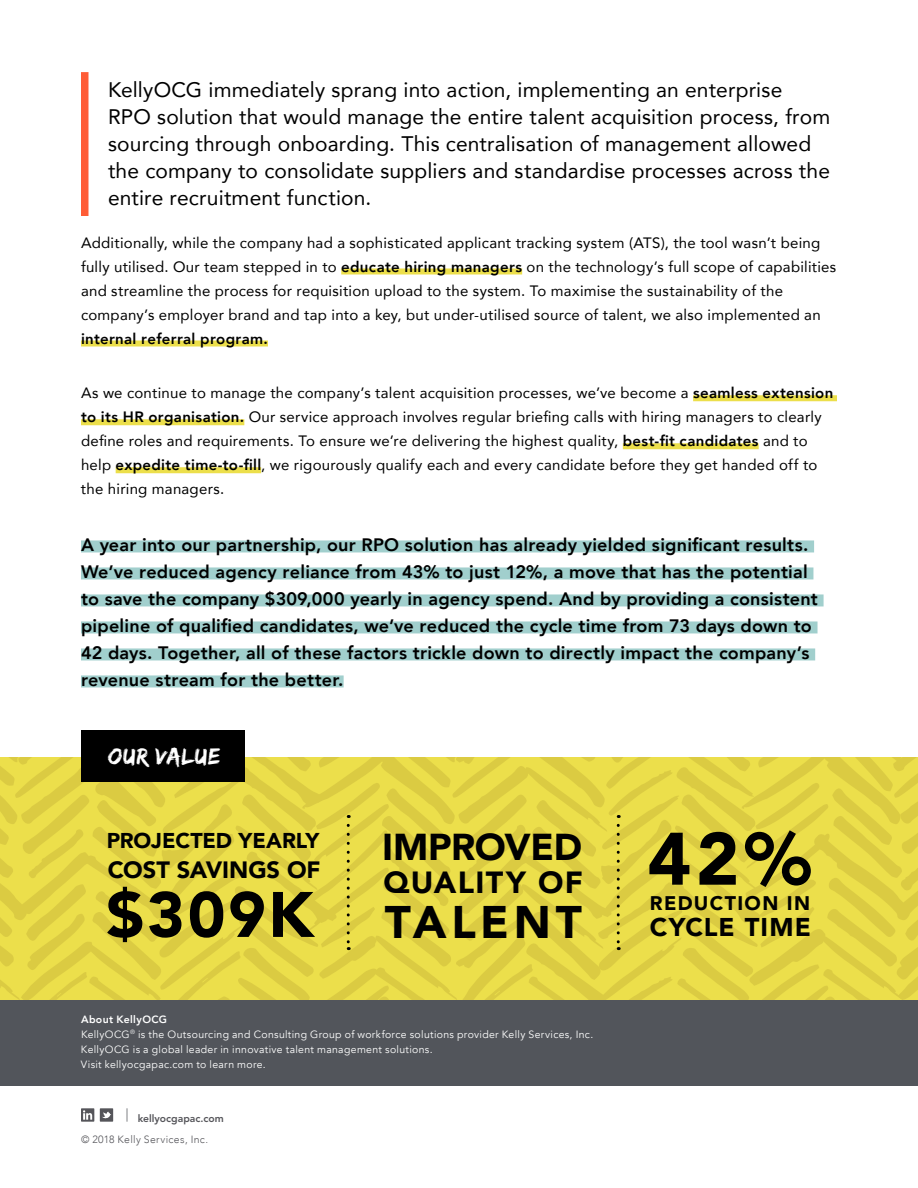
<style>
.page{position:relative;width:918px;height:1188px;background:#fff}
.page>*{position:absolute;margin:0;border:0;box-sizing:border-box;transform-origin:0 0}
.t1{font:900 73.35px "Avenir";color:#000}
.t2{font:900 63.45px "Avenir";color:#000}
.t3{font:900 45.6px "Avenir";letter-spacing:.105em;color:#000}
.t4{font:900 37.35px "Avenir";letter-spacing:-.01em;color:#000}
.t5{font:900 30.6px "Avenir";letter-spacing:.045em;color:#000}
.t6{font:900 25.65px "Avenir";letter-spacing:.04em;color:#000}
.t7{font:24px "Edo SZ";letter-spacing:.035em;color:#fff}
.t8{font:900 23.55px "Avenir";letter-spacing:-.005em;color:#000}
.t9{font:900 21.45px "Avenir";color:#000}
.t10{font:21px/27px "Avenir";letter-spacing:.01em;color:#000}
.t11{font:900 19.65px "Avenir";letter-spacing:.07em;color:#000}
.t12{font:800 18px/27px "Avenir";letter-spacing:.015em;color:#000}
.t13{font:15px/24px "Avenir";letter-spacing:.015em;color:#000}
.t14{font:800 15px "Avenir";letter-spacing:.02em;color:#000}
.t15{font:10.5px/15px "Avenir";letter-spacing:.03em;color:#fff}
.t16{font:300 10.5px "Avenir";letter-spacing:.035em;color:#55555a}
.t17{font:800 10.35px "Avenir LT Std";color:#55555a}
.s1{font-weight:800}
</style>
<div class="page">
<div style="left:0;top:1000px;width:918px;height:85px;background:#52555b"></div>
<svg style="left:127px;top:1108px;width:1px;height:14px"></svg>
<div style="left:81px;top:1108px;width:13px;height:14px;background:#55555a"></div>
<svg style="left:83px;top:1110px;width:9px;height:10px"></svg>
<div style="left:100px;top:1108px;width:13px;height:14px;background:#55555a"></div>
<svg style="left:102px;top:1112px;width:9px;height:7px"></svg>
<div style="left:341px;top:268px;width:181px;height:6px;background:#ecdf4b"></div>
<div style="left:81px;top:340px;width:187px;height:6px;background:#ecdf4b"></div>
<div style="left:693px;top:395px;width:144px;height:6px;background:#ecdf4b"></div>
<div style="left:81px;top:419px;width:163px;height:6px;background:#ecdf4b"></div>
<div style="left:623px;top:443px;width:136px;height:6px;background:#ecdf4b"></div>
<div style="left:116px;top:467px;width:145px;height:6px;background:#ecdf4b"></div>
<div style="left:81px;top:540px;width:733px;height:12px;background:#a1cfcd"></div>
<div style="left:81px;top:567px;width:732px;height:12px;background:#a1cfcd"></div>
<div style="left:81px;top:594px;width:743px;height:12px;background:#a1cfcd"></div>
<div style="left:81px;top:621px;width:737px;height:12px;background:#a1cfcd"></div>
<div style="left:81px;top:648px;width:734px;height:12px;background:#a1cfcd"></div>
<div style="left:81px;top:675px;width:263px;height:12px;background:#a1cfcd"></div>
<div style="left:82px;top:730px;width:163px;height:52px;background:#000"></div>
<div style="left:81px;top:72px;width:7px;height:144px;background:#ff5c36"></div>
<svg style="left:0;top:758px;width:918px;height:242px;background:#e1d346"></svg>
<p class="t10" style="left:108px;top:75px;width:724px">KellyOCG immediately sprang into action, implementing an enterprise RPO solution that would manage the entire talent acquisition process, from sourcing through onboarding. This centralisation of management allowed the company to consolidate suppliers and standardise processes across the entire recruitment function.</p>
<p class="t13" style="left:81px;top:230px;width:757px">Additionally, while the company had a sophisticated applicant tracking system (ATS), the tool wasn’t being fully utilised. Our team stepped in to <span class="s1">educate hiring managers</span> on the technology’s full scope of capabilities and streamline the process for requisition upload to the system. To maximise the sustainability of the company’s employer brand and tap into a key, but under-utilised source of talent, we also implemented an</p>
<p class="t14" style="left:81px;top:327px;width:188px">internal referral program.</p>
<p class="t13" style="left:81px;top:381px;width:754px">As we continue to manage the company’s talent acquisition processes, we’ve become a <span class="s1">seamless extension to its HR organisation.</span> Our service approach involves regular briefing calls with hiring managers to clearly define roles and requirements. To ensure we’re delivering the highest quality, <span class="s1">best-fit candidates</span> and to help <span class="s1">expedite time-to-fill</span>, we rigourously qualify each and every candidate before they get handed off to the hiring managers.</p>
<p class="t12" style="left:81px;top:531px;width:738px">A year into our partnership, our RPO solution has already yielded significant results.<br>We’ve reduced agency reliance from 43% to just 12%, a move that has the potential to save the company $309,000 yearly in agency spend. And by providing a consistent pipeline of qualified candidates, we’ve reduced the cycle time from 73 days down to 42 days. Together, all of these factors trickle down to directly impact the company’s revenue stream for the better.</p>
<h3 class="t7" style="left:108px;top:742px;width:114px">OUR VALUE</h3>
<h3 class="t9" style="left:107px;top:823px;width:214px">PROJECTED YEARLY</h3>
<h1 class="t1" style="left:648px;top:796px;width:165px">42%</h1>
<h3 class="t4" style="left:382px;top:815px;width:201px">IMPROVED</h3>
<h3 class="t5" style="left:384px;top:857px;width:201px">QUALITY OF</h3>
<h3 class="t3" style="left:385px;top:883px;width:198px">TALENT</h3>
<h3 class="t8" style="left:108px;top:850px;width:214px">COST SAVINGS OF</h3>
<h2 class="t2" style="left:106px;top:860px;width:209px">$309K</h2>
<h3 class="t11" style="left:650px;top:886px;width:162px">REDUCTION IN</h3>
<h3 class="t6" style="left:650px;top:906px;width:162px">CYCLE TIME</h3>
<p class="t15" style="left:81px;top:1012px;width:514px"><span class="s1">About KellyOCG<br></span>KellyOCG<sup>®</sup> is the Outsourcing and Consulting Group of workforce solutions provider Kelly Services, Inc.<br>KellyOCG is a global leader in innovative talent management solutions.<br>Visit kellyocgapac.com to learn more.</p>
<p class="t17" style="left:138px;top:1112px;width:88px">kellyocgapac.com</p>
<p class="t16" style="left:81px;top:1133px;width:129px">© 2018 Kelly Services, Inc.</p>
</div>
